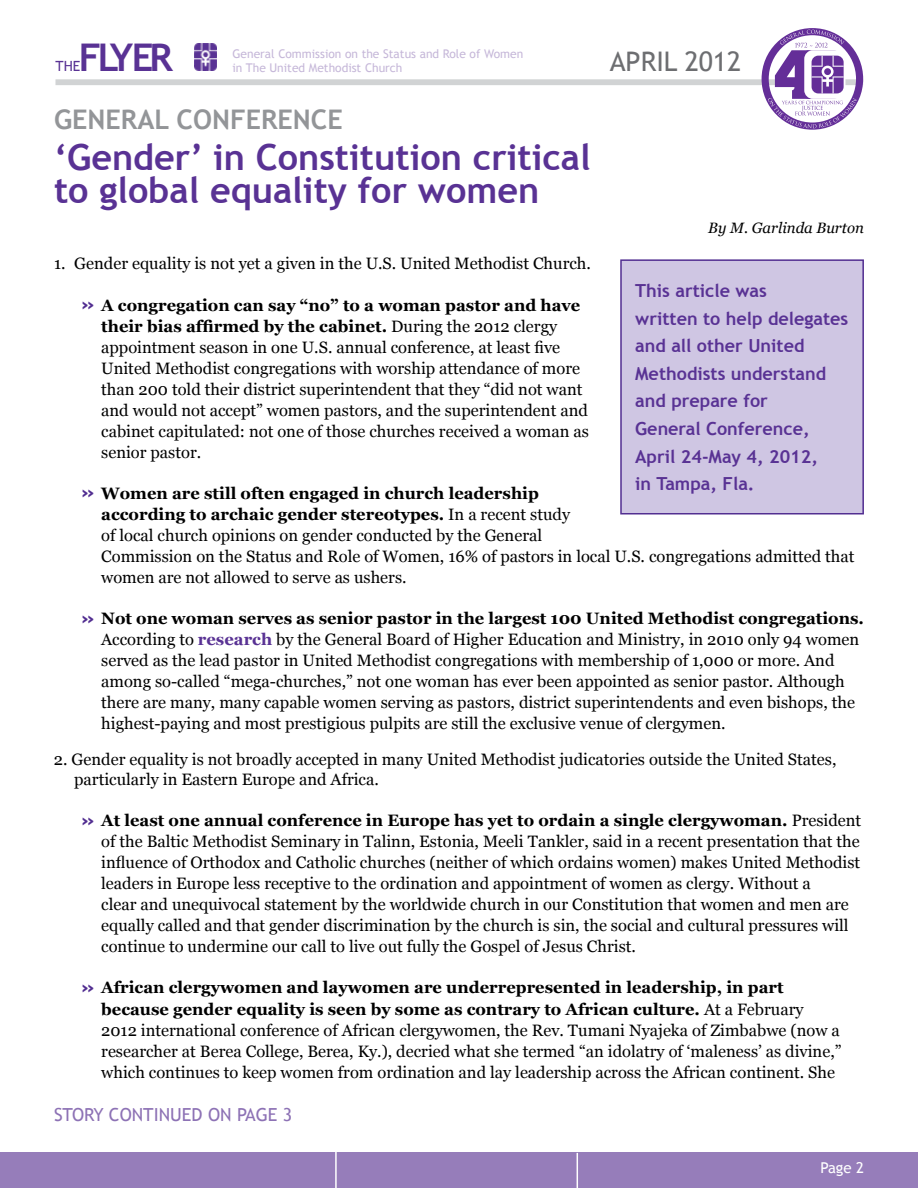
<style>
.page{position:relative;width:918px;height:1188px;background:#fff}
.page>*{position:absolute;margin:0;border:0;box-sizing:border-box;transform-origin:0 0}
.t1{font:700 38.1px "Trebuchet MS";letter-spacing:-.09em;color:#593294}
.t2{font:700 36px/33.6px "Trebuchet MS";color:#593294}
.t3{font:700 27px "Trebuchet MS";color:#939598}
.t4{font:27px "Trebuchet MS";color:#6d6e71}
.t5{font:700 18px/27.6px "Trebuchet MS";color:#593294}
.t6{font:18px "Trebuchet MS";color:#8d72b5}
.t7{font:16.5px/21px "Georgia";color:#000}
.t8{font:italic 15px "Georgia";color:#000}
.t9{font:15px "Trebuchet MS";color:#fff}
.t10{font:14.1px "Trebuchet MS";color:#593294}
.t11{font:12px/14.4px "Trebuchet MS";color:#c6b8d9}
.s1{font-family:"Trebuchet MS";font-weight:700;font-size:24px;color:#522e91}
.s2{font-weight:700}
.s3{font-weight:700;color:#593294}
</style>
<div class="page">
<img style="left:194px;top:43px;width:23px;height:27px">
<div style="left:56px;top:79px;width:807px;height:6px;background:#d1d3d4"></div>
<div style="left:0;top:1153px;width:918px;height:35px;background:#967dba"></div>
<svg style="left:762px;top:28px;width:101px;height:102px"></svg>
<hr style="left:335px;top:1151px;width:2px;height:37px;background:#fff">
<hr style="left:577px;top:1153px;width:1px;height:35px;background:#fff">
<div style="left:621px;top:260px;width:242px;height:254px;background:#cfc6e3"></div>
<div style="left:620px;top:259px;width:244px;height:255px;border:2px solid #522e91"></div>
<h1 class="t1" style="left:79px;top:34px;width:96px">Flyer</h1>
<p class="t11" style="left:232px;top:46px;width:292px">General Commission on the Status and Role of Women in The United Methodist Church</p>
<h3 class="t4" style="left:610px;top:46px;width:133px">April 2012</h3>
<p class="t10" style="left:56px;top:58px;width:26px">the</p>
<h3 class="t3" style="left:54px;top:103px;width:68px">General</h3>
<h3 class="t3" style="left:176px;top:103px;width:70px">Confere</h3>
<h3 class="t3" style="left:293px;top:103px;width:34px">nce</h3>
<h2 class="t2" style="left:54px;top:140px;width:538px">‘Gender’ in Constitution critical to global equality for women</h2>
<p class="t8" style="left:708px;top:219px;width:157px">By M. Garlinda Burton</p>
<p class="t7" style="left:54px;top:254px;width:539px">1. Gender equality is not yet a given in the U.S. United Methodist Church.</p>
<p class="t7" style="left:101px;top:295px;width:489px;text-indent:-20px"><span class="s1">»</span> <span class="s2">A congregation can say “no” to a woman pastor and have their bias affirmed by the cabinet.</span> During the 2012 clergy appointment season in one U.S. annual conference, at least five United Methodist congregations with worship attendance of more than 200 told their district superintendent that they “did not want and would not accept” women pastors, and the superintendent and cabinet capitulated: not one of those churches received a woman as senior pastor.</p>
<p class="t7" style="left:101px;top:483px;width:755px;text-indent:-20px"><span class="s1">»</span> <span class="s2">Women are still often engaged in church leadership<br>according to archaic gender stereotypes.</span> In a recent study<br>of local church opinions on gender conducted by the General<br>Commission on the Status and Role of Women, 16% of pastors in local U.S. congregations admitted that women are not allowed to serve as ushers.</p>
<p class="t7" style="left:101px;top:608px;width:764px;text-indent:-20px"><span class="s1">»</span> <span class="s2">Not one woman serves as senior pastor in the largest 100 United Methodist congregations.<br></span>According to <span class="s3">research</span> by the General Board of Higher Education and Ministry, in 2010 only 94 women served as the lead pastor in United Methodist congregations with membership of 1,000 or more. And among so-called “mega-churches,” not one woman has ever been appointed as senior pastor. Although there are many, many capable women serving as pastors, district superintendents and even bishops, the highest-paying and most prestigious pulpits are still the exclusive venue of clergymen.</p>
<p class="t7" style="left:74px;top:750px;width:764px;line-height:19.8px;text-indent:-20px">2. Gender equality is not broadly accepted in many United Methodist judicatories outside the United States, particularly in Eastern Europe and Africa.</p>
<p class="t7" style="left:101px;top:810px;width:762px;text-indent:-20px"><span class="s1">»</span> <span class="s2">At least one annual conference in Europe has yet to ordain a single clergywoman.</span> President of the Baltic Methodist Seminary in Talinn, Estonia, Meeli Tankler, said in a recent presentation that the influence of Orthodox and Catholic churches (neither of which ordains women) makes United Methodist leaders in Europe less receptive to the ordination and appointment of women as clergy. Without a<br>clear and unequivocal statement by the worldwide church in our Constitution that women and men are equally called and that gender discrimination by the church is sin, the social and cultural pressures will continue to undermine our call to live out fully the Gospel of Jesus Christ.</p>
<p class="t7" style="left:101px;top:978px;width:742px;text-indent:-20px"><span class="s1">»</span> <span class="s2">African clergywomen and laywomen are underrepresented in leadership, in part because gender equality is seen by some as contrary to African culture.</span> At a February 2012 international conference of African clergywomen, the Rev. Tumani Nyajeka of Zimbabwe (now a researcher at Berea College, Berea, Ky.), decried what she termed “an idolatry of ‘maleness’ as divine,” which continues to keep women from ordination and lay leadership across the African continent. She</p>
<p class="t5" style="left:635px;top:277px;width:215px">This article was<br>written to help delegates and all other United<br>Methodists understand and prepare for<br>General Conference,<br>April 24-May 4, 2012,<br>in Tampa, Fla.</p>
<p class="t6" style="left:54px;top:1104px;width:240px">Story Continued on PAGE 3</p>
<p class="t9" style="left:820px;top:1159px;width:45px">Page 2</p>
</div>
